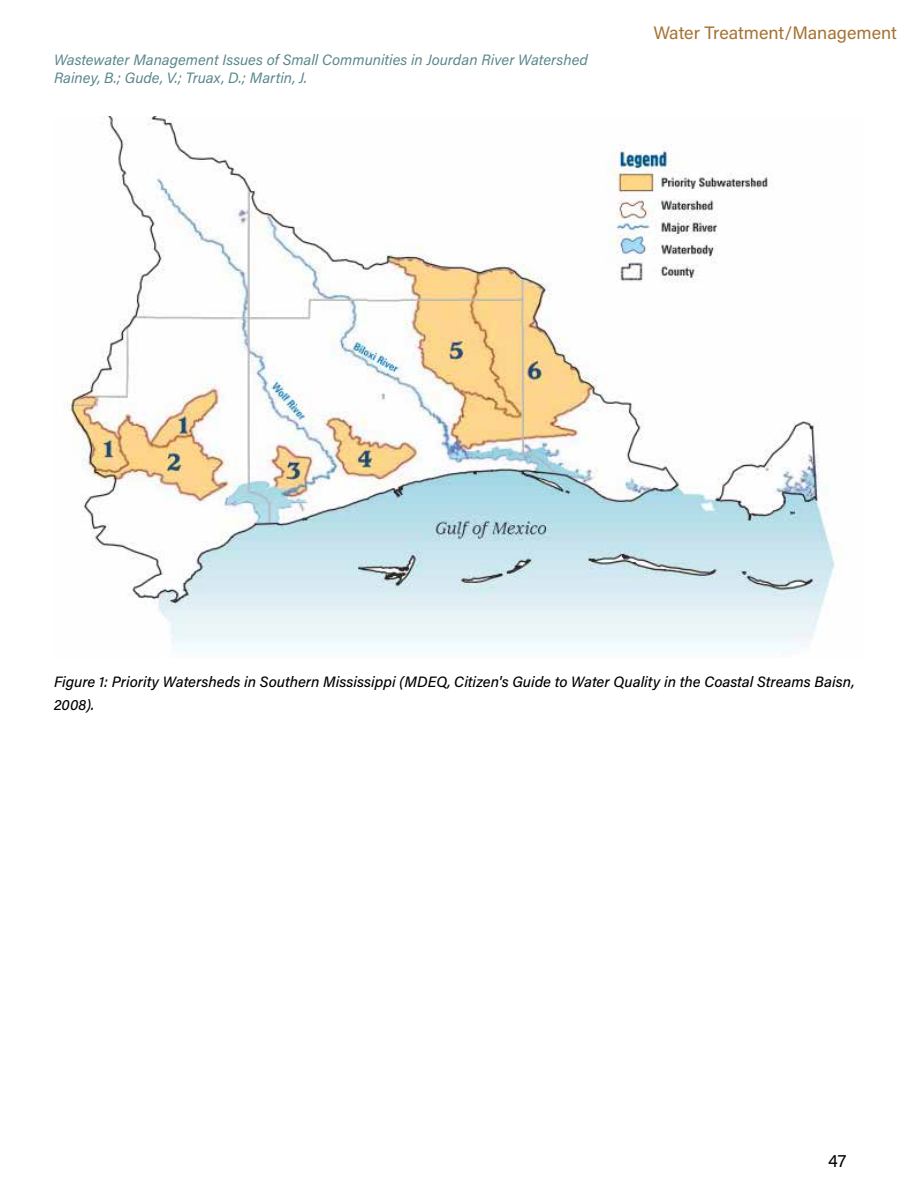
<style>
.page{position:relative;width:918px;height:1188px;background:#fff}
.page>*{position:absolute;margin:0;border:0;box-sizing:border-box;transform-origin:0 0}
.t1{font:18px "Acumin Pro";letter-spacing:-.005em;color:#a67233}
.t2{font:18px "Acumin Pro";color:#000}
.t3{font:italic 500 15px/22.5px "Acumin Pro";color:#000}
.t4{font:italic 15px/18px "Acumin Pro";color:#5a878c}
</style>
<div class="page">
<img style="left:67px;top:117px;width:768px;height:535px">
<p class="t4" style="left:54px;top:50px;width:535px">Wastewater Management Issues of Small Communities in Jourdan River Watershed<br>Rainey, B.; Gude, V.; Truax, D.; Martin, J.</p>
<p class="t1" style="left:653px;top:20px;width:245px">Water Treatment/Management</p>
<p class="t3" style="left:54px;top:670px;width:802px">Figure 1: Priority Watersheds in Southern Mississippi (MDEQ, Citizen's Guide to Water Quality in the Coastal Streams Baisn,<br>2008).</p>
<p class="t2" style="left:828px;top:1148px;width:20px">47</p>
</div>
